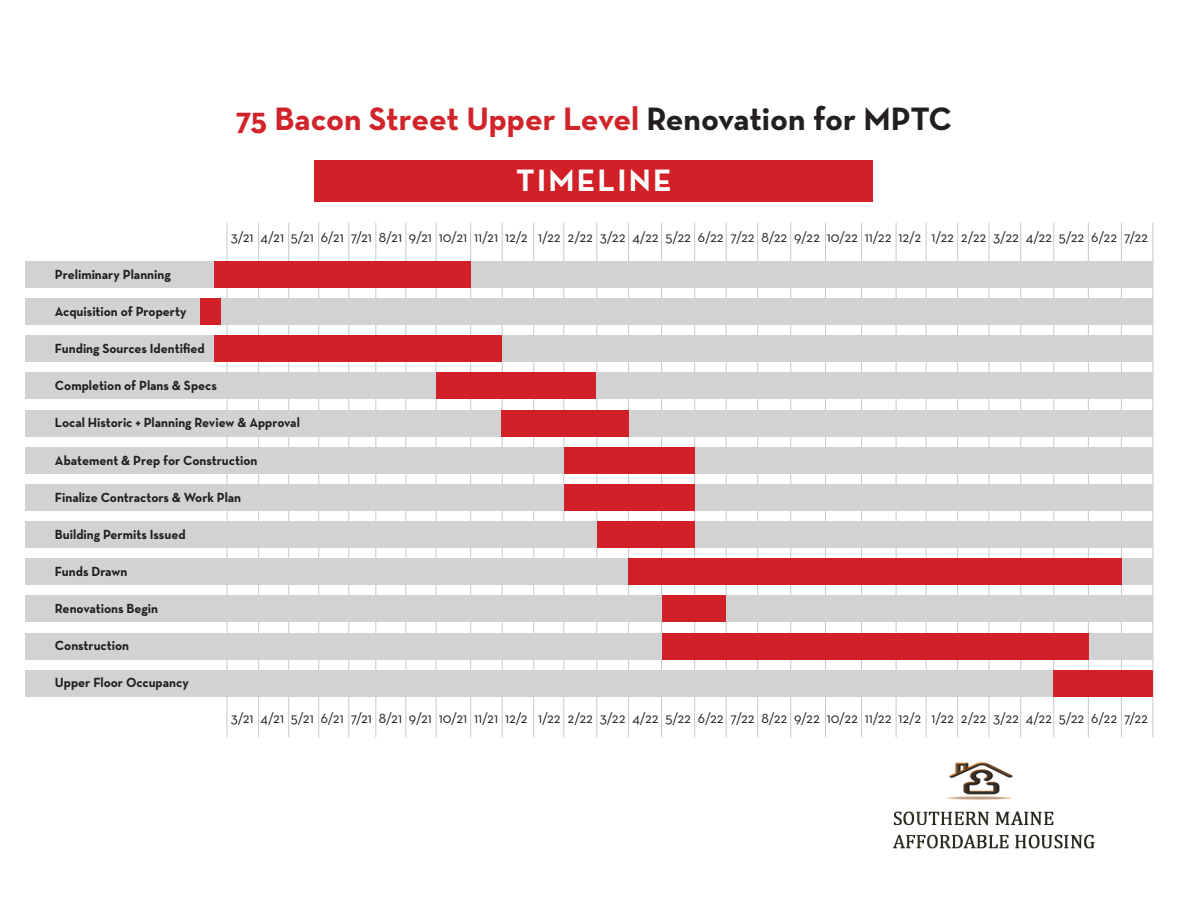
<style>
.page{position:relative;width:1188px;height:918px;background:#fff}
.page>*{position:absolute;margin:0;border:0;box-sizing:border-box;transform-origin:0 0}
.t1{font:700 33px "Neutraface Text";letter-spacing:-.005em;color:#d1232a}
.t2{font:700 31.5px "Neutraface Text";letter-spacing:.07em;color:#fff}
.t3{font:15px "Neutraface Text";color:#231f20;scale:.96 1}
.t4{font:700 13.5px "Neutraface Text";color:#231f20}
.s1{color:#231f20}
</style>
<div class="page">
<div style="left:315px;top:161px;width:558px;height:41px;background:#d12027"></div>
<hr style="left:375px;top:223px;width:1px;height:514px;background:#c7c8ca">
<hr style="left:757px;top:223px;width:1px;height:514px;background:#c7c8ca">
<hr style="left:563px;top:223px;width:1px;height:514px;background:#c7c8ca">
<hr style="left:957px;top:223px;width:1px;height:514px;background:#c7c8ca">
<hr style="left:1153px;top:223px;width:1px;height:514px;background:#c7c8ca">
<hr style="left:348px;top:223px;width:1px;height:514px;background:#c7c8ca">
<hr style="left:726px;top:223px;width:1px;height:514px;background:#c7c8ca">
<hr style="left:533px;top:223px;width:1px;height:514px;background:#c7c8ca">
<hr style="left:926px;top:223px;width:1px;height:514px;background:#c7c8ca">
<hr style="left:1121px;top:223px;width:1px;height:514px;background:#c7c8ca">
<hr style="left:318px;top:223px;width:1px;height:514px;background:#c7c8ca">
<hr style="left:694px;top:223px;width:1px;height:514px;background:#c7c8ca">
<hr style="left:502px;top:223px;width:1px;height:514px;background:#c7c8ca">
<hr style="left:896px;top:223px;width:1px;height:514px;background:#c7c8ca">
<hr style="left:1088px;top:223px;width:1px;height:514px;background:#c7c8ca">
<hr style="left:288px;top:223px;width:1px;height:514px;background:#c7c8ca">
<hr style="left:661px;top:223px;width:1px;height:514px;background:#c7c8ca">
<hr style="left:470px;top:223px;width:1px;height:514px;background:#c7c8ca">
<hr style="left:861px;top:223px;width:1px;height:514px;background:#c7c8ca">
<hr style="left:1053px;top:223px;width:1px;height:514px;background:#c7c8ca">
<hr style="left:258px;top:223px;width:1px;height:514px;background:#c7c8ca">
<hr style="left:628px;top:223px;width:1px;height:514px;background:#c7c8ca">
<hr style="left:436px;top:223px;width:1px;height:514px;background:#c7c8ca">
<hr style="left:825px;top:223px;width:1px;height:514px;background:#c7c8ca">
<hr style="left:1020px;top:223px;width:1px;height:514px;background:#c7c8ca">
<hr style="left:227px;top:223px;width:1px;height:514px;background:#c7c8ca">
<hr style="left:596px;top:223px;width:1px;height:514px;background:#c7c8ca">
<hr style="left:406px;top:223px;width:1px;height:514px;background:#c7c8ca">
<hr style="left:790px;top:223px;width:1px;height:514px;background:#c7c8ca">
<hr style="left:989px;top:223px;width:1px;height:514px;background:#c7c8ca">
<div style="left:26px;top:261px;width:1127px;height:27px;background:#d1d2d4"></div>
<div style="left:26px;top:558px;width:1127px;height:27px;background:#d1d2d4"></div>
<div style="left:26px;top:410px;width:1127px;height:26px;background:#d1d2d4"></div>
<div style="left:26px;top:335px;width:1127px;height:27px;background:#d1d2d4"></div>
<div style="left:26px;top:633px;width:1127px;height:26px;background:#d1d2d4"></div>
<div style="left:26px;top:484px;width:1127px;height:27px;background:#d1d2d4"></div>
<div style="left:26px;top:298px;width:1127px;height:27px;background:#d1d2d4"></div>
<div style="left:26px;top:596px;width:1127px;height:26px;background:#d1d2d4"></div>
<div style="left:26px;top:447px;width:1127px;height:27px;background:#d1d2d4"></div>
<div style="left:26px;top:373px;width:1127px;height:26px;background:#d1d2d4"></div>
<div style="left:26px;top:670px;width:1127px;height:27px;background:#d1d2d4"></div>
<div style="left:26px;top:521px;width:1127px;height:27px;background:#d1d2d4"></div>
<div style="left:214px;top:261px;width:257px;height:27px;background:#d12027"></div>
<div style="left:629px;top:558px;width:493px;height:27px;background:#d12027"></div>
<div style="left:502px;top:410px;width:127px;height:26px;background:#d12027"></div>
<div style="left:214px;top:335px;width:288px;height:27px;background:#d12027"></div>
<div style="left:662px;top:633px;width:427px;height:26px;background:#d12027"></div>
<div style="left:564px;top:484px;width:130px;height:27px;background:#d12027"></div>
<div style="left:200px;top:298px;width:21px;height:27px;background:#d12027"></div>
<div style="left:662px;top:596px;width:64px;height:26px;background:#d12027"></div>
<div style="left:564px;top:447px;width:130px;height:27px;background:#d12027"></div>
<div style="left:436px;top:373px;width:160px;height:26px;background:#d12027"></div>
<div style="left:1053px;top:670px;width:100px;height:27px;background:#d12027"></div>
<div style="left:597px;top:521px;width:97px;height:27px;background:#d12027"></div>
<img style="left:892px;top:762px;width:203px;height:87px">
<p class="t1" style="left:236px;top:98px;width:718px">75 Bacon Street Upper Level <span class="s1">Renovation for MPTC</span></p>
<p class="t2" style="left:516px;top:160px;width:157px">TIMELINE</p>
<p class="t3" style="left:231px;top:228px;width:957px">3/21 4/21 5/21 6/21 7/21 8/21 9/21 10/21 11/21 12/2 1/22 2/22 3/22 4/22 5/22 6/22 7/22 8/22 9/22 10/22 11/22 12/2 1/22 2/22 3/22 4/22 5/22 6/22 7/22</p>
<p class="t4" style="left:55px;top:266px;width:117px">Preliminary Planning</p>
<p class="t4" style="left:55px;top:303px;width:133px">Acquisition of Property</p>
<p class="t4" style="left:55px;top:340px;width:151px">Funding Sources Identified</p>
<p class="t4" style="left:55px;top:377px;width:164px">Completion of Plans &amp; Specs</p>
<p class="t4" style="left:55px;top:414px;width:246px">Local Historic + Planning Review &amp; Approval</p>
<p class="t4" style="left:55px;top:451px;width:204px">Abatement &amp; Prep for Construction</p>
<p class="t4" style="left:55px;top:488px;width:188px">Finalize Contractors &amp; Work Plan</p>
<p class="t4" style="left:55px;top:525px;width:132px">Building Permits Issued</p>
<p class="t4" style="left:55px;top:562px;width:74px">Funds Drawn</p>
<p class="t4" style="left:55px;top:599px;width:105px">Renovations Begin</p>
<p class="t4" style="left:55px;top:636px;width:76px">Construction</p>
<p class="t4" style="left:55px;top:674px;width:135px">Upper Floor Occupancy</p>
<p class="t3" style="left:231px;top:709px;width:957px">3/21 4/21 5/21 6/21 7/21 8/21 9/21 10/21 11/21 12/2 1/22 2/22 3/22 4/22 5/22 6/22 7/22 8/22 9/22 10/22 11/22 12/2 1/22 2/22 3/22 4/22 5/22 6/22 7/22</p>
</div>
